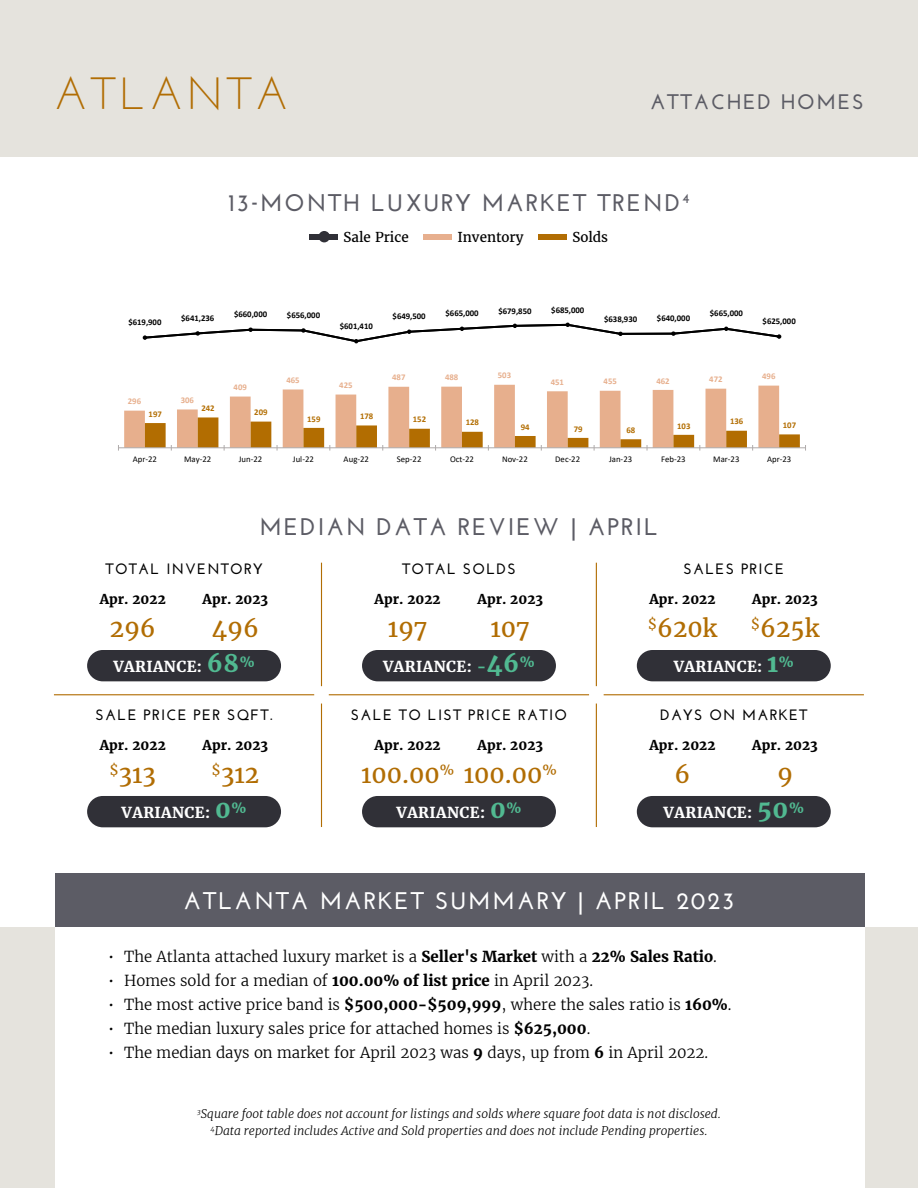
<style>
.page{position:relative;width:918px;height:1188px;background:#fff}
.page>*{position:absolute;margin:0;border:0;box-sizing:border-box;transform-origin:0 0}
.t1{font:45px "Josefin Sans";letter-spacing:.08em;color:#b16d03}
.t2{font:700 24px "Josefin Sans";letter-spacing:.08em;color:#5c5c65}
.t3{font:24px "Merriweather";color:#b16d03}
.t4{font:700 24px "Josefin Sans";letter-spacing:.08em;color:#fff}
.t5{font:700 21px "Josefin Sans";letter-spacing:.08em;color:#5c5c65}
.t6{font:300 15px "Merriweather";color:#000}
.t7{font:700 15px "Josefin Sans";letter-spacing:.08em;color:#000}
.t8{font:700 15px "Merriweather";letter-spacing:.025em;color:#fff}
.t9{font:700 13.5px "Merriweather";color:#000}
.t10{font:13.5px "Merriweather";color:#000}
.t11{font:italic 300 12px/16.5px "Merriweather";color:#000;text-align:center}
.t12{font:700 8.7px "Calibri";color:#000}
.t13{font:8.7px "Calibri";color:#000}
.t14{font:700 8.7px "Calibri";color:#e7af8d}
.t15{font:700 8.7px "Calibri";color:#b26d01}
.s1{font-size:24px;color:#51b991}
.s2{color:#51b991}
.s3{font-weight:700}
</style>
<div class="page">
<div style="left:0;top:0;width:918px;height:158px;background:#e5e3dd"></div>
<div style="left:0;top:927px;width:918px;height:261px;background:#e5e3dd"></div>
<div style="left:55px;top:925px;width:810px;height:263px;background:#fff"></div>
<div style="left:55px;top:873px;width:810px;height:54px;background:#5c5c65"></div>
<svg style="left:118px;top:322px;width:688px;height:129px"></svg>
<div style="left:539px;top:234px;width:28px;height:6px;background:#b16d03"></div>
<div style="left:310px;top:234px;width:28px;height:6px;background:#303037"></div>
<div style="left:319px;top:231px;width:11px;height:11px;background:#303037;border-radius:50%"></div>
<div style="left:424px;top:234px;width:28px;height:6px;background:#e7af8e"></div>
<hr style="left:54px;top:694px;width:260px;height:1px;background:#b16d03">
<hr style="left:321px;top:563px;width:1px;height:123px;background:#b16d03">
<hr style="left:321px;top:704px;width:1px;height:123px;background:#b16d03">
<hr style="left:596px;top:563px;width:1px;height:123px;background:#b16d03">
<hr style="left:596px;top:704px;width:1px;height:123px;background:#b16d03">
<hr style="left:329px;top:694px;width:260px;height:1px;background:#b16d03">
<hr style="left:604px;top:694px;width:260px;height:1px;background:#b16d03">
<div style="left:87px;top:650px;width:194px;height:31px;background:#303037;border-radius:16px"></div>
<div style="left:362px;top:650px;width:194px;height:31px;background:#303037;border-radius:16px"></div>
<div style="left:637px;top:650px;width:194px;height:31px;background:#303037;border-radius:16px"></div>
<div style="left:637px;top:796px;width:194px;height:31px;background:#303037;border-radius:16px"></div>
<div style="left:362px;top:796px;width:194px;height:31px;background:#303037;border-radius:16px"></div>
<div style="left:87px;top:796px;width:194px;height:31px;background:#303037;border-radius:16px"></div>
<h1 class="t1" style="left:54px;top:65px;width:236px">ATLANTA</h1>
<h3 class="t5" style="left:650px;top:89px;width:215px">ATTACHED HOMES</h3>
<h2 class="t2" style="left:228px;top:189px;width:463px">13-MONTH LUXURY MARKET TREND<sup>4</sup></h2>
<p class="t10" style="left:343px;top:228px;width:67px">Sale Price</p>
<p class="t10" style="left:457px;top:228px;width:68px">Inventory</p>
<p class="t10" style="left:572px;top:228px;width:37px">Solds</p>
<p class="t12" style="left:128px;top:316px;width:35px">$619,900</p>
<p class="t12" style="left:181px;top:312px;width:35px">$641,236</p>
<p class="t12" style="left:234px;top:308px;width:35px">$660,000</p>
<p class="t12" style="left:287px;top:309px;width:35px">$656,000</p>
<p class="t14" style="left:234px;top:381px;width:15px">409</p>
<p class="t14" style="left:286px;top:374px;width:15px">465</p>
<p class="t12" style="left:340px;top:320px;width:35px">$601,410</p>
<p class="t14" style="left:339px;top:379px;width:15px">425</p>
<p class="t14" style="left:128px;top:395px;width:15px">296</p>
<p class="t14" style="left:181px;top:394px;width:15px">306</p>
<p class="t15" style="left:149px;top:408px;width:15px">197</p>
<p class="t15" style="left:201px;top:402px;width:15px">242</p>
<p class="t15" style="left:254px;top:406px;width:15px">209</p>
<p class="t15" style="left:307px;top:413px;width:15px">159</p>
<p class="t15" style="left:360px;top:410px;width:15px">178</p>
<p class="t12" style="left:393px;top:310px;width:34px">$649,500</p>
<p class="t12" style="left:446px;top:307px;width:35px">$665,000</p>
<p class="t12" style="left:498px;top:304px;width:35px">$679,850</p>
<p class="t12" style="left:551px;top:303px;width:35px">$685,000</p>
<p class="t12" style="left:604px;top:313px;width:35px">$638,930</p>
<p class="t12" style="left:657px;top:312px;width:35px">$640,000</p>
<p class="t12" style="left:710px;top:307px;width:35px">$665,000</p>
<p class="t12" style="left:763px;top:315px;width:35px">$625,000</p>
<p class="t14" style="left:392px;top:371px;width:15px">487</p>
<p class="t14" style="left:445px;top:371px;width:15px">488</p>
<p class="t14" style="left:498px;top:369px;width:15px">503</p>
<p class="t14" style="left:551px;top:376px;width:15px">451</p>
<p class="t14" style="left:604px;top:375px;width:15px">455</p>
<p class="t14" style="left:656px;top:375px;width:15px">462</p>
<p class="t14" style="left:709px;top:373px;width:15px">472</p>
<p class="t14" style="left:762px;top:370px;width:15px">496</p>
<p class="t15" style="left:413px;top:413px;width:15px">152</p>
<p class="t15" style="left:466px;top:416px;width:15px">128</p>
<p class="t15" style="left:521px;top:421px;width:10px">94</p>
<p class="t15" style="left:574px;top:423px;width:10px">79</p>
<p class="t15" style="left:627px;top:424px;width:10px">68</p>
<p class="t15" style="left:677px;top:420px;width:15px">103</p>
<p class="t15" style="left:730px;top:415px;width:15px">136</p>
<p class="t15" style="left:783px;top:419px;width:15px">107</p>
<p class="t13" style="left:133px;top:453px;width:26px">Apr-22</p>
<p class="t13" style="left:184px;top:453px;width:29px">May-22</p>
<p class="t13" style="left:239px;top:453px;width:25px">Jun-22</p>
<p class="t13" style="left:293px;top:453px;width:22px">Jul-22</p>
<p class="t13" style="left:344px;top:453px;width:27px">Aug-22</p>
<p class="t13" style="left:397px;top:453px;width:26px">Sep-22</p>
<p class="t13" style="left:450px;top:453px;width:25px">Oct-22</p>
<p class="t13" style="left:502px;top:453px;width:27px">Nov-22</p>
<p class="t13" style="left:555px;top:453px;width:26px">Dec-22</p>
<p class="t13" style="left:609px;top:453px;width:25px">Jan-23</p>
<p class="t13" style="left:661px;top:453px;width:26px">Feb-23</p>
<p class="t13" style="left:713px;top:453px;width:28px">Mar-23</p>
<p class="t13" style="left:767px;top:453px;width:26px">Apr-23</p>
<h2 class="t2" style="left:259px;top:512px;width:400px">MEDIAN DATA REVIEW | APRIL</h2>
<p class="t7" style="left:106px;top:560px;width:159px">TOTAL INVENTORY</p>
<p class="t7" style="left:402px;top:560px;width:115px">TOTAL SOLDS</p>
<p class="t7" style="left:683px;top:560px;width:102px">SALES PRICE</p>
<p class="t9" style="left:100px;top:590px;width:68px">Apr. 2022</p>
<p class="t9" style="left:203px;top:590px;width:67px">Apr. 2023</p>
<p class="t9" style="left:375px;top:590px;width:68px">Apr. 2022</p>
<p class="t9" style="left:478px;top:590px;width:67px">Apr. 2023</p>
<p class="t9" style="left:649px;top:590px;width:68px">Apr. 2022</p>
<p class="t9" style="left:752px;top:590px;width:67px">Apr. 2023</p>
<h2 class="t3" style="left:110px;top:613px;width:48px">296</h2>
<h2 class="t3" style="left:212px;top:613px;width:49px">496</h2>
<h2 class="t3" style="left:388px;top:613px;width:41px">197</h2>
<h2 class="t3" style="left:491px;top:613px;width:41px">107</h2>
<h2 class="t3" style="left:648px;top:613px;width:71px"><sup>$</sup>620k</h2>
<h2 class="t3" style="left:751px;top:613px;width:70px"><sup>$</sup>625k</h2>
<p class="t8" style="left:113px;top:657px;width:143px">VARIANCE: <span class="s1">68</span><sup>%</sup></p>
<p class="t8" style="left:383px;top:657px;width:153px">VARIANCE: <span class="s2">-</span><span class="s1">46</span><sup>%</sup></p>
<p class="t8" style="left:674px;top:657px;width:122px">VARIANCE: <span class="s1">1</span><sup>%</sup></p>
<p class="t7" style="left:96px;top:706px;width:178px">SALE PRICE PER SQFT.</p>
<p class="t7" style="left:351px;top:706px;width:218px">SALE TO LIST PRICE RATIO</p>
<p class="t7" style="left:660px;top:706px;width:149px">DAYS ON MARKET</p>
<p class="t9" style="left:100px;top:736px;width:68px">Apr. 2022</p>
<p class="t9" style="left:203px;top:736px;width:67px">Apr. 2023</p>
<p class="t9" style="left:375px;top:736px;width:68px">Apr. 2022</p>
<p class="t9" style="left:478px;top:736px;width:67px">Apr. 2023</p>
<p class="t9" style="left:649px;top:736px;width:68px">Apr. 2022</p>
<p class="t9" style="left:752px;top:736px;width:67px">Apr. 2023</p>
<h2 class="t3" style="left:110px;top:759px;width:48px"><sup>$</sup>313</h2>
<h2 class="t3" style="left:212px;top:759px;width:49px"><sup>$</sup>312</h2>
<p class="t8" style="left:122px;top:803px;width:126px">VARIANCE: <span class="s1">0</span><sup>%</sup></p>
<h2 class="t3" style="left:361px;top:759px;width:197px">100.00<sup>%</sup> 100.00<sup>%</sup></h2>
<p class="t8" style="left:397px;top:803px;width:126px">VARIANCE: <span class="s1">0</span><sup>%</sup></p>
<h2 class="t3" style="left:675px;top:759px;width:17px">6</h2>
<h2 class="t3" style="left:777px;top:759px;width:17px">9</h2>
<p class="t8" style="left:664px;top:803px;width:142px">VARIANCE: <span class="s1">50</span><sup>%</sup></p>
<h2 class="t4" style="left:184px;top:887px;width:552px">ATLANTA MARKET SUMMARY | APRIL 2023</h2>
<p class="t6" style="left:108px;top:947px;width:610px">• The Atlanta attached luxury market is a <span class="s3">Seller's Market</span> with a <span class="s3">22% Sales Ratio</span>.</p>
<p class="t6" style="left:108px;top:971px;width:487px">• Homes sold for a median of <span class="s3">100.00% of list price</span> in April 2023.</p>
<p class="t6" style="left:108px;top:995px;width:625px">• The most active price band is <span class="s3">$500,000-$509,999</span>, where the sales ratio is <span class="s3">160%</span>.</p>
<p class="t6" style="left:108px;top:1019px;width:484px">• The median luxury sales price for attached homes is <span class="s3">$625,000</span>.</p>
<p class="t6" style="left:108px;top:1043px;width:602px">• The median days on market for April 2023 was <span class="s3">9</span> days, up from <span class="s3">6</span> in April 2022.</p>
<p class="t11" style="left:197px;top:1106px;width:525px"><sup>3</sup>Square foot table does not account for listings and solds where square foot data is not disclosed.<br><sup>4</sup>Data reported includes Active and Sold properties and does not include Pending properties.</p>
</div>
